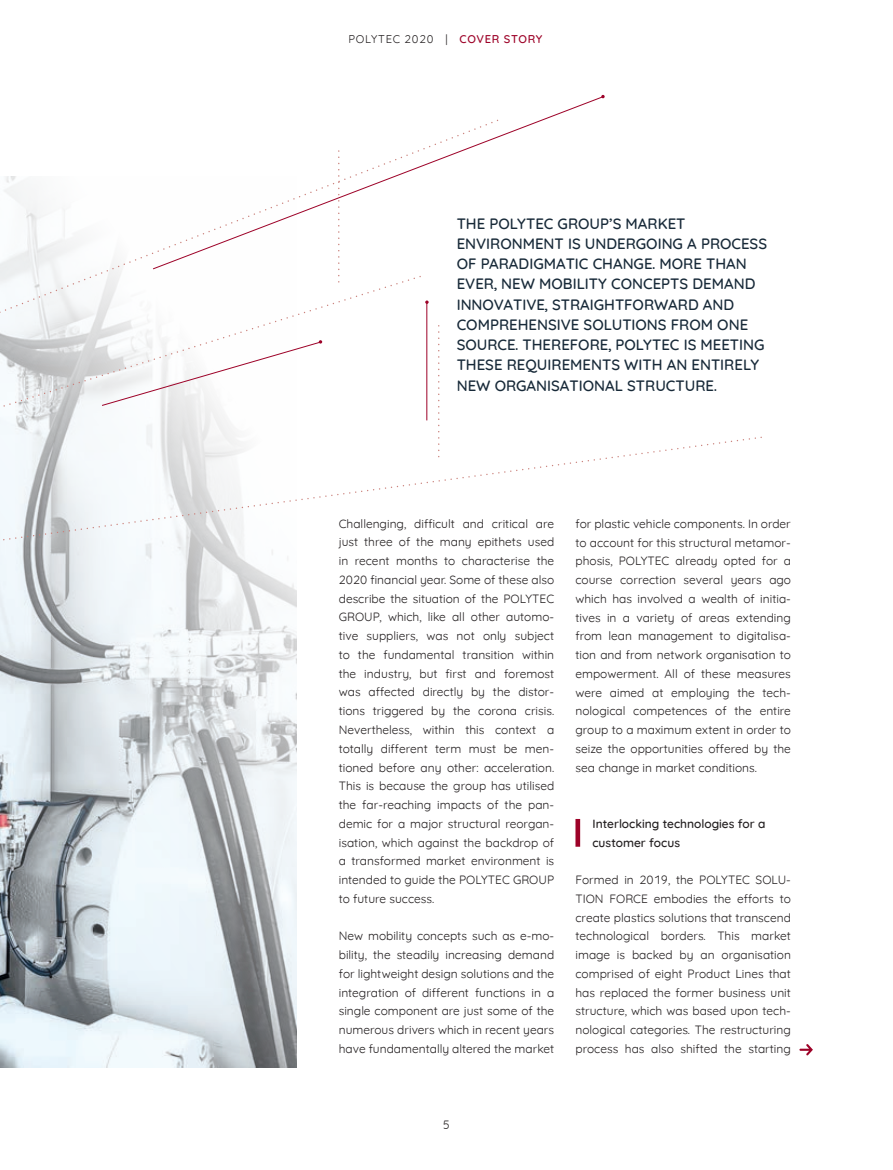
<style>
.page{position:relative;width:893px;height:1170px;background:#fff}
.page>*{position:absolute;margin:0;border:0;box-sizing:border-box;transform-origin:0 0}
.t1{font:500 15px/20.2px "Quicksand";color:#172938}
.t2{font:12px/18.8px "Quicksand Polytec";color:#231f20;text-align:justify}
.t3{font:500 12px/18.8px "Quicksand";color:#231f20}
.t4{font:11.25px "Quicksand Polytec";letter-spacing:.06em;color:#231f20}
.s1{font-family:"Quicksand";font-weight:500;color:#9d0228}
</style>
<div class="page">
<img style="left:0;top:556px;width:296px;height:511px">
<div style="left:575px;top:818px;width:5px;height:28px;background:#9d0228"></div>
<svg style="left:799px;top:1044px;width:14px;height:11px"></svg>
<svg style="left:0;top:176px;width:440px;height:155px"></svg>
<svg style="left:0;top:275px;width:419px;height:161px"></svg>
<svg style="left:0;top:436px;width:756px;height:120px"></svg>
<svg style="left:152px;top:97px;width:452px;height:173px"></svg>
<svg style="left:601px;top:95px;width:4px;height:3px"></svg>
<svg style="left:101px;top:340px;width:221px;height:66px"></svg>
<svg style="left:338px;top:151px;width:1px;height:132px"></svg>
<svg style="left:438px;top:326px;width:1px;height:131px"></svg>
<hr style="left:426px;top:302px;width:1px;height:118px;background:#9d0228">
<svg style="left:425px;top:300px;width:4px;height:4px"></svg>
<p class="t4" style="left:349px;top:31px;width:195px">POLYTEC 2020 | <span class="s1">COVER STORY</span></p>
<p class="t1" style="left:457px;top:213px;width:312px">THE POLYTEC GROUP’S MARKET ENVIRONMENT IS UNDERGOING A PROCESS OF PARADIGMATIC CHANGE. MORE THAN EVER, NEW MOBILITY CONCEPTS DEMAND INNOVATIVE, STRAIGHTFORWARD AND COMPREHENSIVE SOLUTIONS FROM ONE SOURCE. THEREFORE, POLYTEC IS MEETING THESE REQUIREMENTS WITH AN ENTIRELY NEW ORGANISATIONAL STRUCTURE.</p>
<p class="t2" style="left:339px;top:513px;width:217px">Challenging, difficult and critical are just three of the many epithets used in recent months to characterise the 2020 financial year. Some of these also describe the situation of the POLYTEC GROUP, which, like all other automo&shy;tive suppliers, was not only subject to the fundamental transition within the industry, but first and foremost was affected directly by the distor&shy;tions triggered by the corona crisis.<br>Nevertheless, within this context a totally different term must be men&shy;tioned before any other: acceleration.<br>This is because the group has utilised the far-reaching impacts of the pan&shy;demic for a major structural reorgan&shy;isation, which against the backdrop of a transformed market environment is intended to guide the POLYTEC GROUP to future success.</p>
<p class="t2" style="left:339px;top:926px;width:217px">New mobility concepts such as e-mo&shy;bility, the steadily increasing demand for lightweight design solutions and the integration of different functions in a single component are just some of the numerous drivers which in recent years have fundamentally altered the market</p>
<p class="t2" style="left:575px;top:514px;width:217px">for plastic vehicle components. In order to account for this structural metamor&shy;phosis, POLYTEC already opted for a course correction several years ago which has involved a wealth of initia&shy;tives in a variety of areas extending from lean management to digitalisa&shy;tion and from network organisation to empowerment. All of these measures were aimed at employing the tech&shy;nological competences of the entire group to a maximum extent in order to seize the opportunities offered by the sea change in market conditions.</p>
<p class="t3" style="left:592px;top:814px;width:174px">Interlocking technologies for a customer focus</p>
<p class="t2" style="left:575px;top:870px;width:217px">Formed in 2019, the POLYTEC SOLU-TION FORCE embodies the efforts to create plastics solutions that transcend technological borders. This market image is backed by an organisation comprised of eight Product Lines that has replaced the former business unit structure, which was based upon tech&shy;nological categories. The restructuring process has also shifted the starting</p>
<p class="t2" style="left:443px;top:1114px;width:9px">5</p>
</div>
